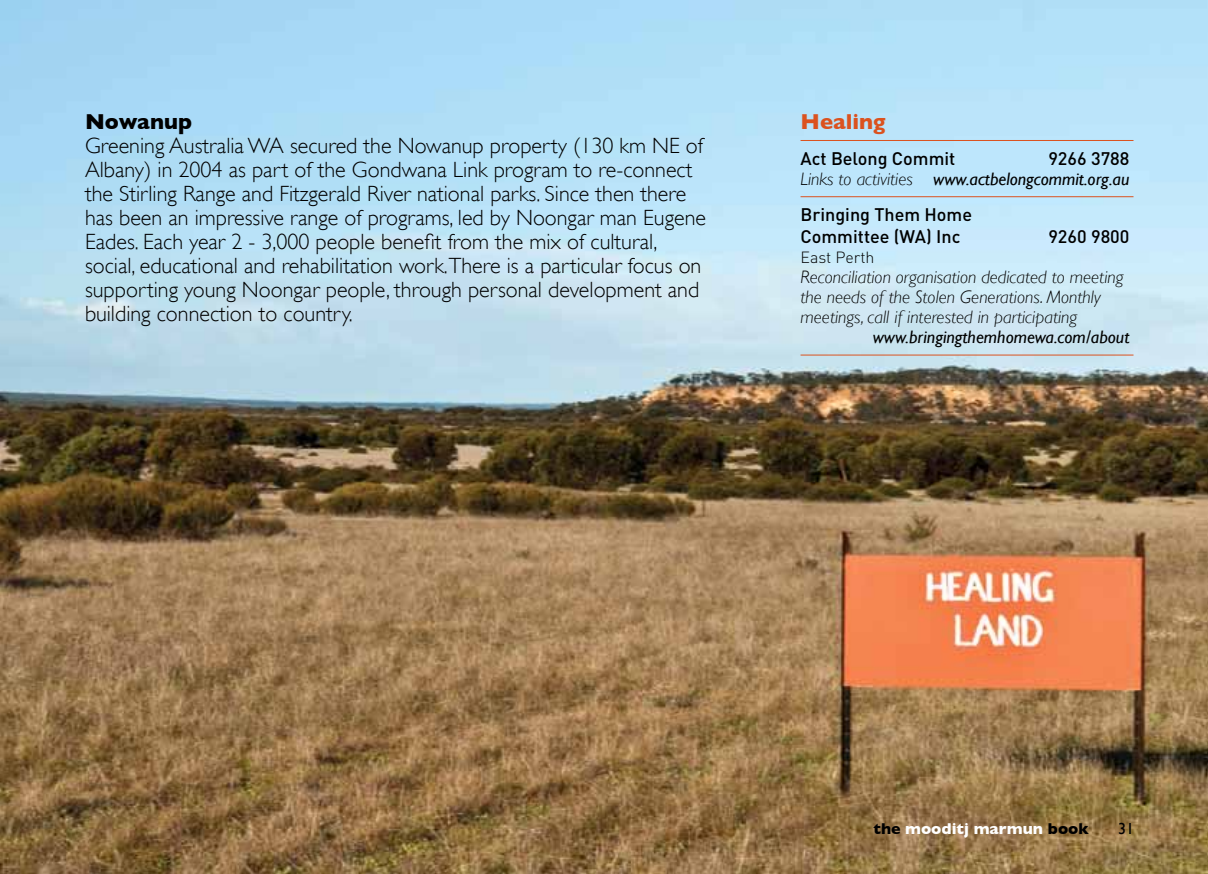
<style>
.page{position:relative;width:1208px;height:874px;background:#fff}
.page>*{position:absolute;margin:0;border:0;box-sizing:border-box;transform-origin:0 0}
.t1{font:300 22px/24px "Gill Sans";color:#000}
.t2{font:700 22px "Gill Sans";color:#db521f}
.t3{font:700 22px "Gill Sans";color:#000}
.t4{font:italic 300 18px/20px "Gill Sans";color:#000}
.t5{font:italic 18px "Gill Sans";color:#000}
.t6{font:500 18px/22px "DIN";color:#000}
.t7{font:700 16px "Gill Sans";color:#fff}
.t8{font:300 16px "DIN";color:#000}
.t9{font:16px "Gill Sans";color:#000}
.s1{font-weight:300}
.s2{color:#000}
</style>
<div class="page">
<img style="left:0;top:0;width:1208px;height:873px">
<hr style="left:800px;top:140px;width:333px;height:1px;background:#db521f">
<hr style="left:800px;top:196px;width:333px;height:1px;background:#db521f">
<hr style="left:800px;top:354px;width:333px;height:1px;background:#db521f">
<p class="t3" style="left:85px;top:108px;width:109px">Nowanup</p>
<p class="t1" style="left:85px;top:133px;width:622px">Greening Australia WA secured the Nowanup property (130 km NE of Albany) in 2004 as part of the Gondwana Link program to re-connect the Stirling Range and Fitzgerald River national parks. Since then there has been an impressive range of programs, led by Noongar man Eugene Eades. Each year 2 - 3,000 people benefit from the mix of cultural, social, educational and rehabilitation work.There is a particular focus on supporting young Noongar people, through personal development and building connection to country.</p>
<p class="t2" style="left:800px;top:108px;width:86px">Healing</p>
<p class="t6" style="left:800px;top:147px;width:156px">Act Belong Commit</p>
<p class="t6" style="left:1048px;top:147px;width:83px">9266 3788</p>
<p class="t5" style="left:800px;top:168px;width:330px"><span class="s1">Links to activities</span> www.actbelongcommit.org.au</p>
<p class="t6" style="left:800px;top:203px;width:173px">Bringing Them Home<br>Committee (WA) Inc</p>
<p class="t6" style="left:1048px;top:225px;width:83px">9260 9800</p>
<p class="t8" style="left:800px;top:247px;width:75px">East Perth</p>
<p class="t4" style="left:800px;top:267px;width:324px">Reconciliation organisation dedicated to meeting the needs of the Stolen Generations. Monthly meetings, call if interested in participating</p>
<p class="t5" style="left:873px;top:327px;width:258px">www.bringingthemhomewa.com/about</p>
<p class="t7" style="left:873px;top:818px;width:217px"><span class="s2">the</span> mooditj marmun <span class="s2">book</span></p>
<p class="t9" style="left:1118px;top:819px;width:17px">31</p>
</div>
